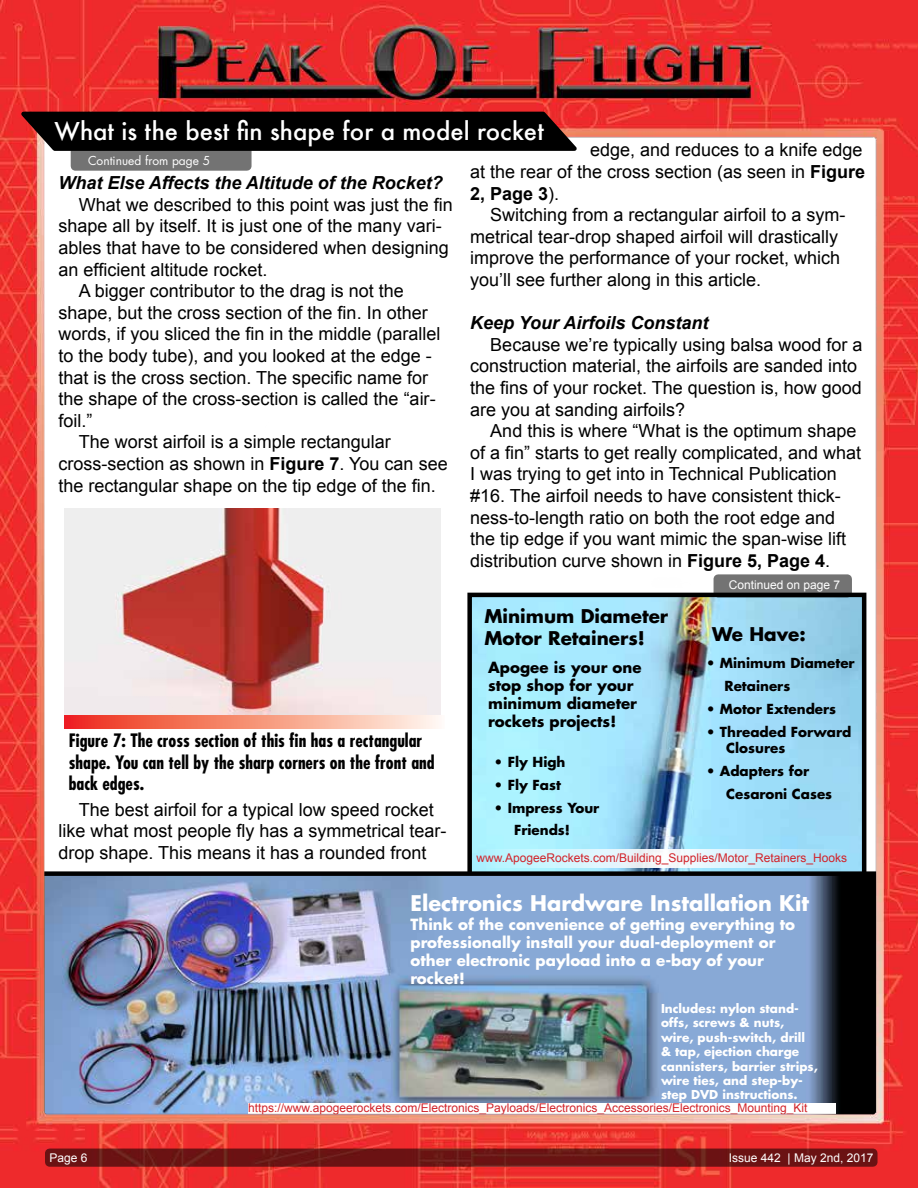
<style>
.page{position:relative;width:918px;height:1188px;background:#fff}
.page>*{position:absolute;margin:0;border:0;box-sizing:border-box;transform-origin:0 0}
.t1{font:500 24px "Futura";color:#fff}
.t2{font:700 21px "Futura";color:#fff}
.t3{font:700 18.45px/22px "Futura";color:#000}
.t4{font:18px/21.6px "Arial";color:#000}
.t5{font:700 condensed 18px/21.6px "Futura";color:#000}
.t6{font:italic 700 18px "Arial";color:#000}
.t7{font:700 15px/18px "Futura";color:#fff}
.t8{font:700 15px/18px "Futura";color:#000}
.t9{font:700 13.5px/23px "Futura";color:#000}
.t10{font:12px "Arial";color:#d2232a}
.t11{font:700 12px/14.4px "Futura";color:#fff}
.t12{font:12px "Arial";color:#fff}
.t13{font:12px "Futura";color:#fff}
.s1{font-weight:700}
</style>
<div class="page">
<img style="left:0;top:0;width:918px;height:1188px">
<svg style="left:45px;top:1149px;width:833px;height:18px;background:#6d1615"></svg>
<div style="left:714px;top:574px;width:138px;height:23px;background:#737373;border:9px solid #000"></div>
<div style="left:71px;top:134px;width:181px;height:37px;background:#737373"></div>
<svg style="left:17px;top:108px;width:568px;height:45px;background:#2c1313"></svg>
<h1 class="t1" style="left:55px;top:114px;width:491px">What is the best fin shape for a model rocket</h1>
<p class="t4" style="left:470px;top:139px;width:397px;text-indent:120px">edge, and reduces to a knife edge at the rear of the cross section (as seen in <span class="s1">Figure<br>2, Page 3</span>).</p>
<p class="t4" style="left:470px;top:204px;width:377px;text-indent:20px">Switching from a rectangular airfoil to a sym&shy;metrical tear-drop shaped airfoil will drastically improve the performance of your rocket, which you’ll see further along in this article.</p>
<p class="t6" style="left:470px;top:311px;width:240px">Keep Your Airfoils Constant</p>
<p class="t4" style="left:470px;top:334px;width:394px;text-indent:20px">Because we’re typically using balsa wood for a construction material, the airfoils are sanded into the fins of your rocket. The question is, how good are you at sanding airfoils?</p>
<p class="t4" style="left:470px;top:420px;width:393px;text-indent:20px">And this is where “What is the optimum shape of a fin” starts to get really complicated, and what I was trying to get into in Technical Publication #16. The airfoil needs to have consistent thick&shy;ness-to-length ratio on both the root edge and the tip edge if you want mimic the span-wise lift distribution curve shown in <span class="s1">Figure 5, Page 4</span>.</p>
<p class="t12" style="left:729px;top:577px;width:113px">Continued on page 7</p>
<p class="t13" style="left:88px;top:152px;width:124px">Continued from page 5</p>
<p class="t6" style="left:58px;top:171px;width:386px">What Else Affects the Altitude of the Rocket?</p>
<p class="t4" style="left:79px;top:194px;width:376px">What we described to this point was just the fin</p>
<p class="t4" style="left:58px;top:215px;width:385px">shape all by itself. It is just one of the many vari-</p>
<p class="t4" style="left:58px;top:237px;width:392px">ables that have to be considered when designing</p>
<p class="t4" style="left:58px;top:259px;width:211px">an efficient altitude rocket.</p>
<p class="t4" style="left:79px;top:280px;width:327px">A bigger contributor to the drag is not the</p>
<p class="t4" style="left:58px;top:302px;width:371px">shape, but the cross section of the fin. In other</p>
<p class="t4" style="left:58px;top:323px;width:384px">words, if you sliced the fin in the middle (parallel</p>
<p class="t4" style="left:58px;top:345px;width:375px">to the body tube), and you looked at the edge -</p>
<p class="t4" style="left:58px;top:367px;width:371px">that is the cross section. The specific name for</p>
<p class="t4" style="left:58px;top:388px;width:379px">the shape of the cross-section is called the “air-</p>
<p class="t4" style="left:58px;top:410px;width:36px">foil.”</p>
<p class="t4" style="left:79px;top:431px;width:314px">The worst airfoil is a simple rectangular</p>
<p class="t4" style="left:58px;top:453px;width:391px">cross-section as shown in <span class="s1">Figure 7</span>. You can see</p>
<p class="t4" style="left:58px;top:475px;width:379px">the rectangular shape on the tip edge of the fin.</p>
<p class="t5" style="left:69px;top:729px;width:367px">Figure 7: The cross section of this fin has a rectangular shape. You can tell by the sharp corners on the front and back edges.</p>
<p class="t4" style="left:58px;top:799px;width:390px;text-indent:20px">The best airfoil for a typical low speed rocket like what most people fly has a symmetrical tear&shy;drop shape. This means it has a rounded front</p>
<p class="t3" style="left:484px;top:605px;width:185px">Minimum Diameter<br>Motor Retainers!</p>
<p class="t8" style="left:488px;top:658px;width:155px">Apogee is your one stop shop for your minimum diameter rockets projects!</p>
<p class="t9" style="left:494px;top:750px;width:73px">• Fly High</p>
<p class="t9" style="left:494px;top:773px;width:69px">• Fly Fast</p>
<p class="t9" style="left:514px;top:796px;width:87px;text-indent:-20px">• Impress Your<br>Friends!</p>
<p class="t3" style="left:712px;top:622px;width:95px">We Have:</p>
<p class="t9" style="left:725px;top:651px;width:132px;text-indent:-19px">• Minimum Diameter<br>Retainers</p>
<p class="t9" style="left:706px;top:697px;width:132px">• Motor Extenders</p>
<p class="t9" style="left:726px;top:723px;width:127px;line-height:16.2px;text-indent:-20px">• Threaded Forward<br>Closures</p>
<p class="t9" style="left:726px;top:759px;width:107px;text-indent:-20px">• Adapters for<br>Cesaroni Cases</p>
<p class="t10" style="left:476px;top:850px;width:372px">www.ApogeeRockets.com/Building_Supplies/Motor_Retainers_Hooks</p>
<p class="t2" style="left:410px;top:889px;width:400px">Electronics Hardware Installation Kit</p>
<p class="t7" style="left:410px;top:915px;width:386px">Think of the convenience of getting everything to professionally install your dual-deployment or other electronic payload into a e-bay of your rocket!</p>
<p class="t12" style="left:50px;top:1150px;width:40px">Page 6</p>
<p class="t11" style="left:661px;top:1001px;width:158px">Includes: nylon stand&shy;offs, screws &amp; nuts, wire, push-switch, drill &amp; tap, ejection charge cannisters, barrier strips, wire ties, and step-by&shy;step DVD instructions.</p>
<p class="t10" style="left:248px;top:1100px;width:561px">https://www.apogeerockets.com/Electronics_Payloads/Electronics_Accessories/Electronics_Mounting_Kit</p>
<p class="t12" style="left:729px;top:1150px;width:146px">Issue 442 | May 2nd, 2017</p>
</div>
